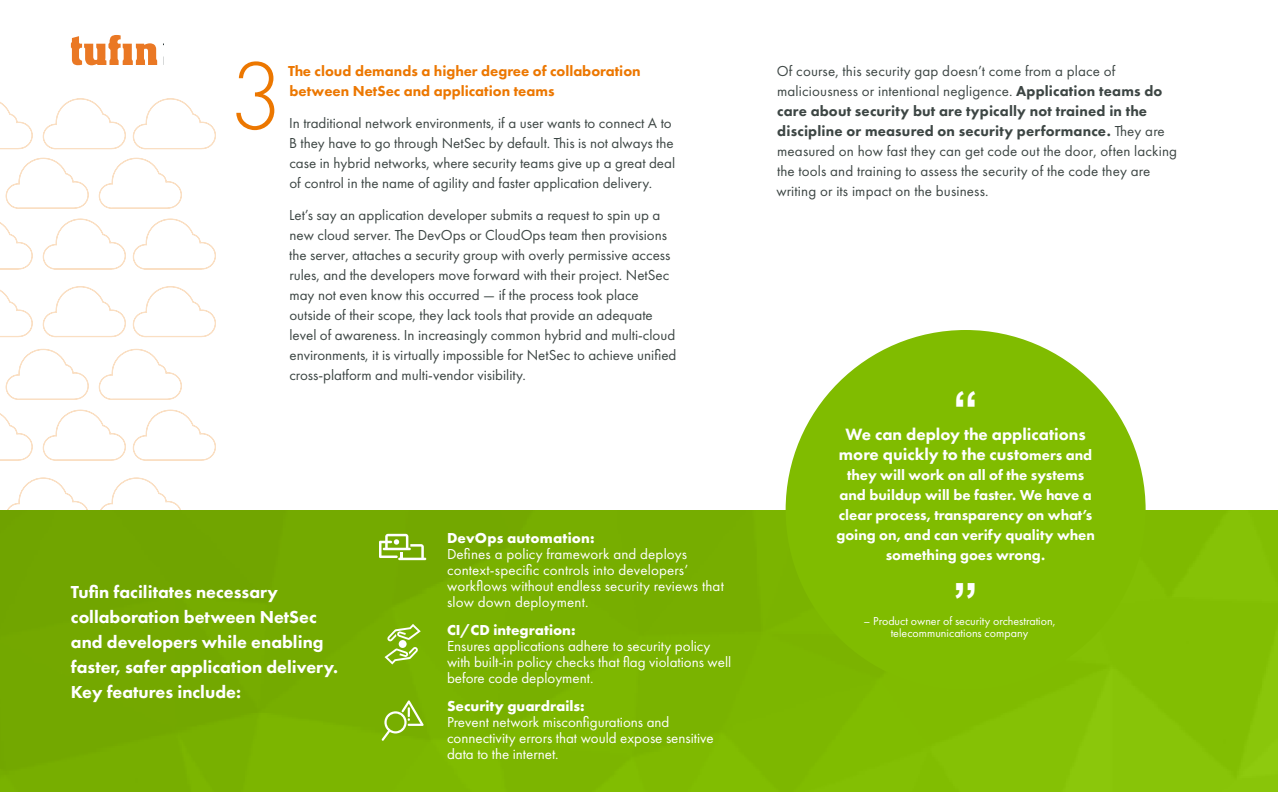
<style>
.page{position:relative;width:1278px;height:792px;background:#fff}
.page>*{position:absolute;margin:0;border:0;box-sizing:border-box;transform-origin:0 0}
.t1{font:300 100px "Futura PT";color:#ec7700}
.t2{font:700 50px "Arial";color:#fff}
.t3{font:800 18px/25px "Futura PT";color:#fff}
.t4{font:800 17px/20px "Futura PT";color:#fff;text-align:center}
.t5{font:15px/20px "Futura PT";color:#3d4644}
.t6{font:15px/16px "Futura PT";color:#fff}
.t7{font:800 15px/20px "Futura PT";color:#fff;text-align:center}
.t8{font:800 15px/20px "Futura PT";color:#ec7700}
.t9{font:700 15px "Futura PT";color:#fff}
.t10{font:12px "Futura PT";color:#fff}
.s1{font-weight:800}
.s2{font-size:15px}
</style>
<div class="page">
<svg style="left:5px;top:348px;width:84px;height:52px"></svg>
<svg style="left:98px;top:348px;width:84px;height:52px"></svg>
<svg style="left:0;top:413px;width:33px;height:48px"></svg>
<svg style="left:42px;top:409px;width:84px;height:52px"></svg>
<svg style="left:0;top:290px;width:33px;height:48px"></svg>
<svg style="left:42px;top:286px;width:84px;height:52px"></svg>
<svg style="left:132px;top:409px;width:84px;height:52px"></svg>
<svg style="left:132px;top:286px;width:84px;height:52px"></svg>
<svg style="left:7px;top:477px;width:81px;height:33px"></svg>
<svg style="left:100px;top:477px;width:81px;height:33px"></svg>
<svg style="left:0;top:102px;width:33px;height:48px"></svg>
<svg style="left:42px;top:98px;width:84px;height:52px"></svg>
<svg style="left:132px;top:98px;width:84px;height:52px"></svg>
<svg style="left:5px;top:157px;width:84px;height:52px"></svg>
<svg style="left:98px;top:157px;width:84px;height:52px"></svg>
<svg style="left:0;top:222px;width:33px;height:48px"></svg>
<svg style="left:42px;top:218px;width:84px;height:52px"></svg>
<svg style="left:132px;top:218px;width:84px;height:52px"></svg>
<img style="left:0;top:510px;width:1278px;height:282px">
<div style="left:786px;top:330px;width:360px;height:360px;background:#80bc00;border-radius:50%"></div>
<svg style="left:71px;top:35px;width:86px;height:30px"></svg>
<hr style="left:398px;top:558px;width:28px;height:2px;background:#fff">
<svg style="left:379px;top:534px;width:45px;height:25px"></svg>
<svg style="left:385px;top:647px;width:33px;height:18px"></svg>
<svg style="left:387px;top:624px;width:34px;height:17px"></svg>
<div style="left:399px;top:640px;width:8px;height:8px;background:#fff;border-radius:50%"></div>
<svg style="left:382px;top:700px;width:42px;height:41px;background:#8fbd2d"></svg>
<h1 class="t1" style="left:229px;top:39px;width:56px">3</h1>
<p class="t8" style="left:288px;top:61px;width:354px">The cloud demands a higher degree of collaboration between NetSec and application teams</p>
<p class="t5" style="left:289px;top:113px;width:388px">In traditional network environments, if a user wants to connect A to B they have to go through NetSec by default. This is not always the case in hybrid networks, where security teams give up a great deal of control in the name of agility and faster application delivery.</p>
<p class="t5" style="left:289px;top:205px;width:389px">Let’s say an application developer submits a request to spin up a new cloud server. The DevOps or CloudOps team then provisions the server, attaches a security group with overly permissive access rules, and the developers move forward with their project. NetSec may not even know this occurred — if the process took place outside of their scope, they lack tools that provide an adequate level of awareness. In increasingly common hybrid and multi-cloud environments, it is virtually impossible for NetSec to achieve unified cross‐platform and multi‐vendor visibility.</p>
<p class="t3" style="left:71px;top:579px;width:269px">Tufin facilitates necessary collaboration between NetSec and developers while enabling faster, safer application delivery.<br>Key features include:</p>
<p class="t9" style="left:447px;top:528px;width:149px">DevOps automation:</p>
<p class="t6" style="left:447px;top:546px;width:278px">Defines a policy framework and deploys context-specific controls into developers’ workflows without endless security reviews that slow down deployment.</p>
<p class="t9" style="left:447px;top:621px;width:130px">CI/CD integration:</p>
<p class="t6" style="left:447px;top:638px;width:286px">Ensures applications adhere to security policy with built-in policy checks that flag violations well before code deployment.</p>
<p class="t9" style="left:447px;top:697px;width:139px">Security guardrails:</p>
<p class="t6" style="left:447px;top:714px;width:268px">Prevent network misconfigurations and connectivity errors that would expose sensitive data to the internet.</p>
<p class="t5" style="left:776px;top:61px;width:402px">Of course, this security gap doesn’t come from a place of maliciousness or intentional negligence. <span class="s1">Application teams do care about security but are typically not trained in the discipline or measured on security performance.</span> They are measured on how fast they can get code out the door, often lacking the tools and training to assess the security of the code they are writing or its impact on the business.</p>
<h2 class="t2" style="left:953px;top:376px;width:26px">“</h2>
<p class="t4" style="left:839px;top:424px;width:255px">We can deploy the applications more quickly to the custo<span class="s2">mers and</span></p>
<p class="t7" style="left:836px;top:465px;width:260px">they will work on all of the systems and buildup will be faster. We have a clear process, transparency on what’s going on, and can verify quality when something goes wrong.</p>
<h2 class="t2" style="left:953px;top:568px;width:26px">”</h2>
<p class="t10" style="left:891px;top:626px;width:139px">telecommunications company</p>
<p class="t10" style="left:864px;top:614px;width:193px">– Product owner of security orchestration,</p>
</div>
